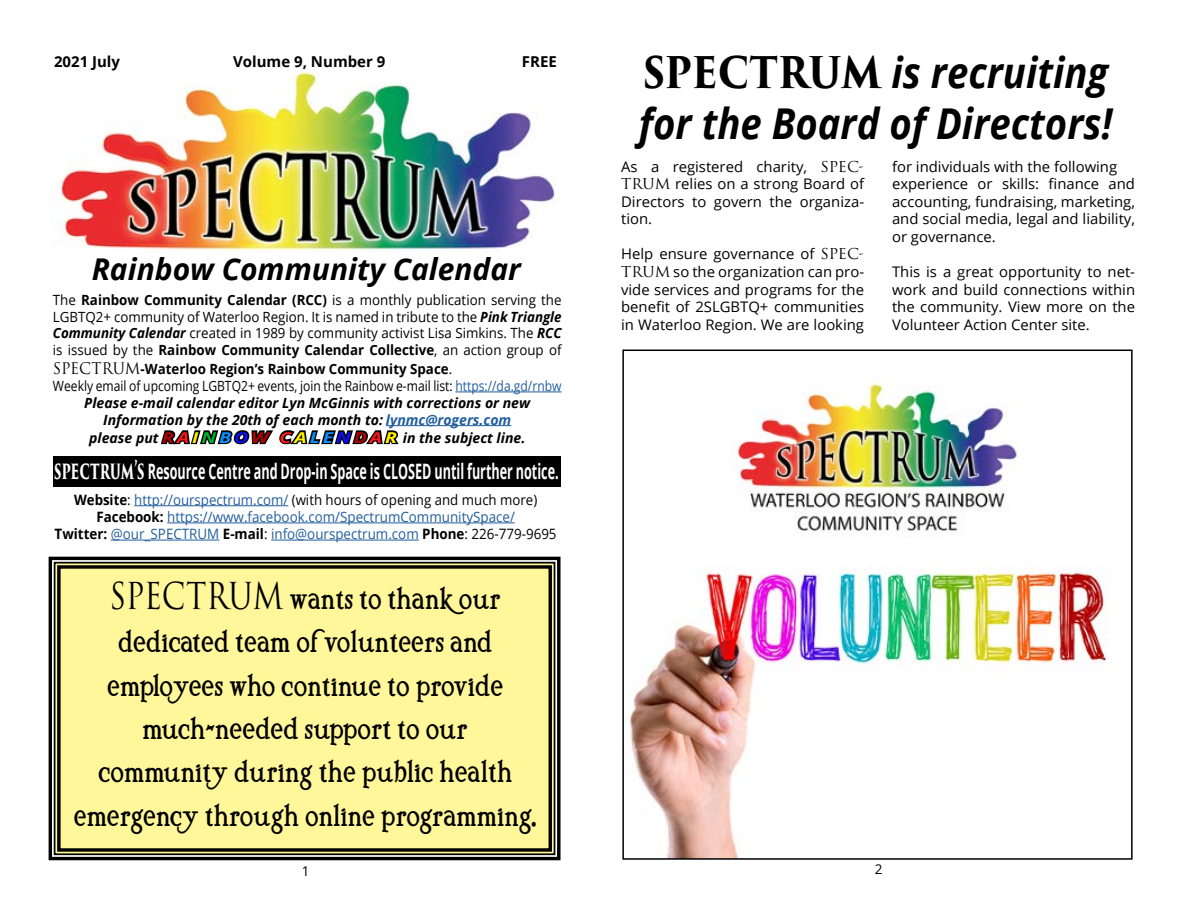
<style>
.page{position:relative;width:1188px;height:918px;background:#fff}
.page>*{position:absolute;margin:0;border:0;box-sizing:border-box;transform-origin:0 0}
.t1{font:italic 700 42.6px/51px "Open Sans";color:#000;scale:.9 1}
.t2{font:36.15px/43.3px "Pyriform Tones NF";color:#000;text-align:center;scale:.81 1}
.t3{font:italic 700 30px "Open Sans";color:#000}
.t4{font:700 21.3px "Open Sans";color:#fff;scale:.59 1}
.t5{font:700 15px "Open Sans";color:#000}
.t6{font:14.55px/17.5px "Open Sans";color:#000;text-align:justify}
.t7{font:14.25px/17.1px "Open Sans";color:#215e9e;text-align:center;scale:.93 1}
.t8{font:14.1px/16.8px "Open Sans";color:#000;text-align:justify;scale:.95 1}
.t9{font:italic 700 14.1px "Open Sans";color:#000}
.t10{font:14.1px "Open Sans";color:#000;scale:.86 1}
.t11{font:700 14.1px "Open Sans";color:#000;scale:.95 1}
.t12{font:13.5px "Open Sans";color:#000}
.s1{font-weight:700}
.s2{font-weight:700;font-style:italic}
.s3{font-family:"Trajan Pro 3";font-weight:400;font-size:15.6px}
.s4{font-weight:400}
.s5{color:#215e9e}
.s6{font-size:15px}
.s7{font-family:"Trajan Pro 3";font-size:23.7px}
.s8{font-weight:700;color:#000}
.s9{color:#000}
.s10{font-family:"Trajan Pro 3"}
.s11{font-family:"Trajan Pro 3";font-style:normal}
</style>
<div class="page">
<hr style="left:455px;top:392px;width:107px;height:1px;background:#215e9e">
<hr style="left:386px;top:425px;width:125px;height:1px;background:#215e9e">
<hr style="left:134px;top:505px;width:154px;height:1px;background:#215e9e">
<hr style="left:167px;top:523px;width:348px;height:1px;background:#215e9e">
<hr style="left:111px;top:540px;width:108px;height:1px;background:#215e9e">
<hr style="left:271px;top:540px;width:148px;height:1px;background:#215e9e">
<img style="left:51px;top:70px;width:504px;height:181px">
<div style="left:53px;top:456px;width:508px;height:31px;background:#000"></div>
<div style="left:48px;top:556px;width:513px;height:305px;background:#fff799"></div>
<div style="left:54px;top:562px;width:501px;height:293px;border:2px solid #000"></div>
<div style="left:57px;top:565px;width:495px;height:287px;border:3px solid #000"></div>
<img style="left:629px;top:381px;width:479px;height:476px">
<div style="left:622px;top:350px;width:511px;height:510px;border:2px solid #000"></div>
<p class="t5" style="left:54px;top:51px;width:68px">2021 July</p>
<p class="t5" style="left:233px;top:51px;width:154px">Volume 9, Number 9</p>
<p class="t5" style="left:522px;top:51px;width:36px">FREE</p>
<h3 class="t3" style="left:92px;top:248px;width:431px">Rainbow Community Calendar</h3>
<p class="t8" style="left:53px;top:291px;width:537px">The <span class="s1">Rainbow Community Calendar (RCC)</span> is a monthly publication serving the LGBTQ2+ community of Waterloo Region. It is named in tribute to the <span class="s2">Pink Triangle Community Calendar</span> created in 1989 by community activist Lisa Simkins. The <span class="s2">RCC </span>is issued by the <span class="s1">Rainbow Community Calendar Collective</span>, an action group of</p>
<p class="t11" style="left:53px;top:359px;width:422px"><span class="s3">SPECTRUM</span>-Waterloo Region’s Rainbow Community Space<span class="s4">.</span></p>
<p class="t10" style="left:53px;top:376px;width:593px">Weekly email of upcoming LGBTQ2+ events, join the Rainbow e-mail list: <span class="s5">https://da.gd/rnbw</span></p>
<p class="t9" style="left:84px;top:393px;width:447px">Please e-mail calendar editor Lyn McGinnis with corrections or new</p>
<p class="t9" style="left:103px;top:410px;width:410px">Information by the 20th of each month to: <span class="s5">lynmc@rogers.com</span></p>
<p class="t9" style="left:89px;top:428px;width:438px">please put <span class="s6">RAINB OW CALENDAR</span> in the subject line.</p>
<h3 class="t4" style="left:54px;top:456px;width:857px"><span class="s7">spectrum’s</span> Resource Centre and Drop-in Space is CLOSED until further notice.</h3>
<p class="t7" style="left:55px;top:491px;width:541px"><span class="s8">Website</span><span class="s9">:</span> http://ourspectrum.com/ <span class="s9">(with hours of opening and much more)<br></span><span class="s8">Facebook:</span> https://www.facebook.com/SpectrumCommunitySpace/<br><span class="s8">Twitter:</span> @our_SPECTRUM <span class="s8">E-mail</span><span class="s9">:</span> info@ourspectrum.com <span class="s8">Phone</span><span class="s9">: 226-779-9695</span></p>
<h2 class="t2" style="left:74px;top:578px;width:573px"><span class="s10">SPECTRUM</span> wants to thank our dedicated team of volunteers and employees who continue to provide much-needed support to our community during the public health emergency through online programming.</h2>
<h1 class="t1" style="left:639px;top:46px;width:528px"><span class="s11">SPECTRUM</span> is recruiting for the Board of Directors!</h1>
<p class="t6" style="left:621px;top:158px;width:245px">As a registered charity, <span class="s10">SPEC-TRUM</span> relies on a strong Board of Directors to govern the organiza&shy;tion.</p>
<p class="t6" style="left:621px;top:245px;width:245px">Help ensure governance of <span class="s10">SPEC-TRUM</span> so the organization can pro&shy;vide services and programs for the benefit of 2SLGBTQ+ communities in Waterloo Region. We are looking</p>
<p class="t6" style="left:892px;top:158px;width:245px;text-align:left">for individuals with the following experience or skills: finance and accounting, fundraising, marketing, and social media, legal and liability, or governance.</p>
<p class="t6" style="left:892px;top:263px;width:245px">This is a great opportunity to net&shy;work and build connections within the community. View more on the Volunteer Action Center site.</p>
<p class="t12" style="left:302px;top:862px;width:9px">1</p>
<p class="t12" style="left:875px;top:860px;width:9px">2</p>
</div>
